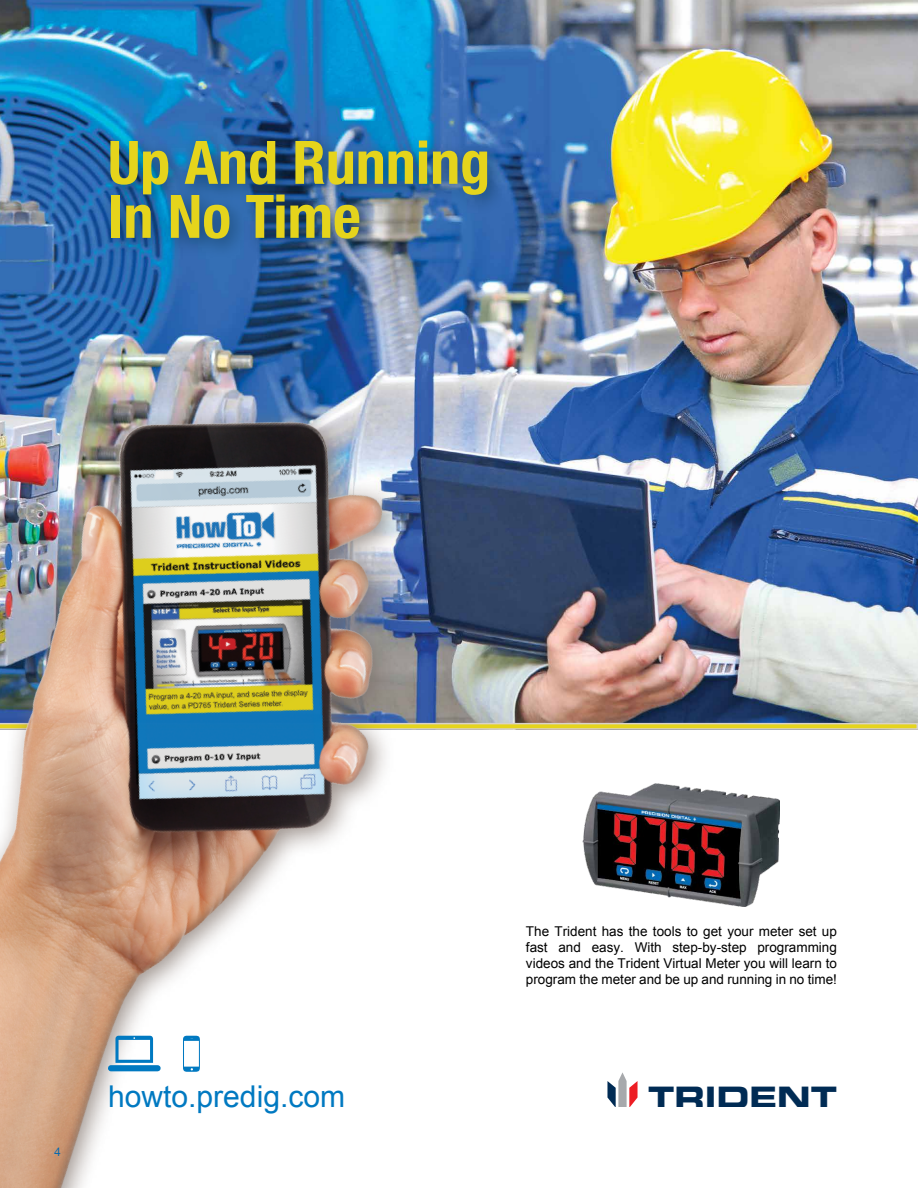
<style>
.page{position:relative;width:918px;height:1188px;background:#fff}
.page>*{position:absolute;margin:0;border:0;box-sizing:border-box;transform-origin:0 0}
.t1{font:700 condensed 60px/54px "Helvetica Neue LT Std";color:#e5d41c}
.t2{font:30px "Arial";color:#0079c1}
.t3{font:29.55px "Eurostile LT Std Bold Ex 2";color:#002b54}
.t4{font:13.5px/16.2px "Arial";color:#000;text-align:justify}
.t5{font:12px "Helvetica Neue";color:#0067b1}
</style>
<div class="page">
<img style="left:0;top:0;width:918px;height:723px">
<svg style="left:409px;top:723px;width:509px;height:7px;background:#dace67"></svg>
<div style="left:0;top:405px;width:409px;height:783px;background:#7c6e66;opacity:.75"></div>
<div style="left:0;top:413px;width:391px;height:775px;background:#000;opacity:.3"></div>
<div style="left:101px;top:131px;width:406px;height:127px;background:#012539;opacity:.5"></div>
<img style="left:583px;top:783px;width:197px;height:123px">
<svg style="left:607px;top:1072px;width:31px;height:35px"></svg>
<svg style="left:183px;top:1036px;width:17px;height:36px"></svg>
<svg style="left:108px;top:1036px;width:53px;height:35px"></svg>
<h1 class="t1" style="left:108px;top:135px;width:384px">Up And Running<br>In No Time</h1>
<p class="t5" style="left:54px;top:1143px;width:8px">4</p>
<p class="t4" style="left:526px;top:923px;width:313px">The Trident has the tools to get your meter set up fast and easy. With step-by-step programming videos and the Trident Virtual Meter you will learn to program the meter and be up and running in no time!</p>
<h2 class="t2" style="left:108px;top:1077px;width:239px">howto.predig.com</h2>
<h3 class="t3" style="left:648px;top:1076px;width:190px">TRIDENT</h3>
</div>
